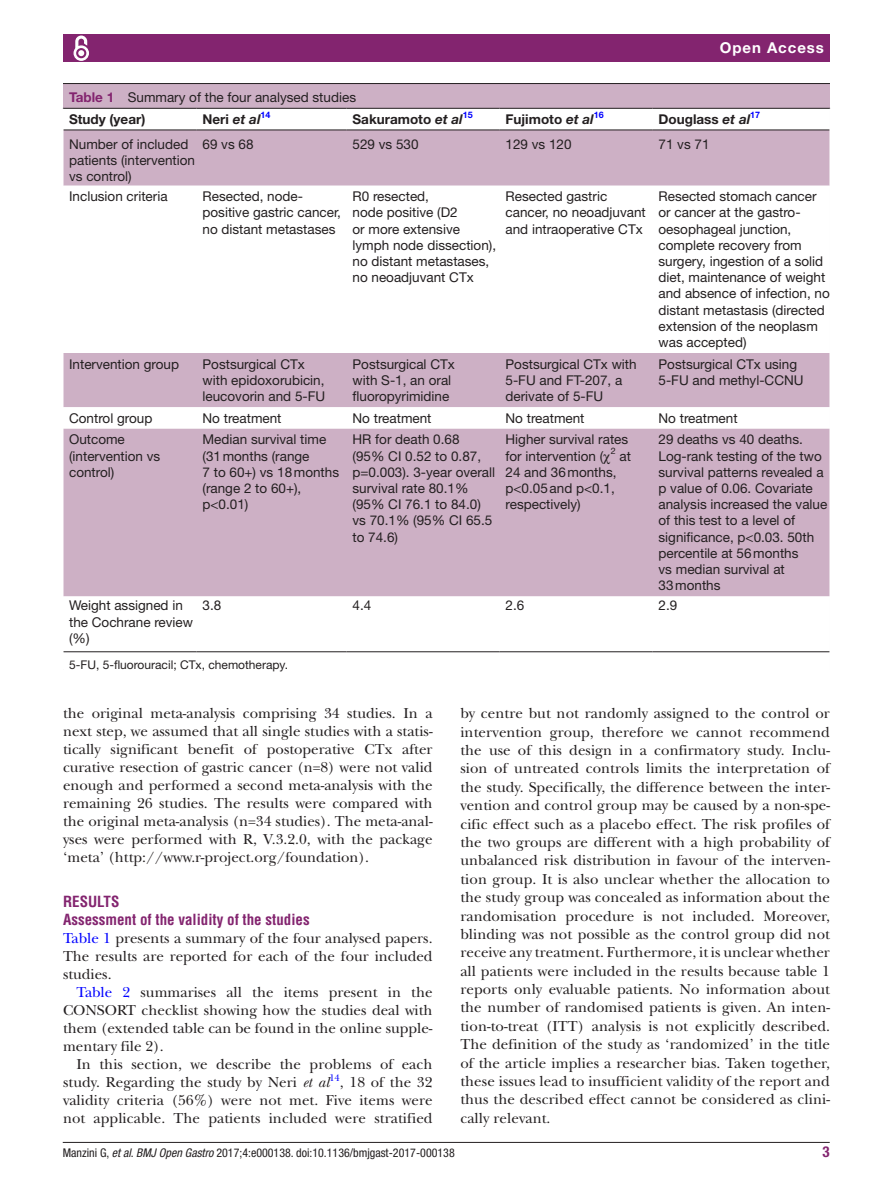
<style>
.page{position:relative;width:893px;height:1191px;background:#fff}
.page>*{position:absolute;margin:0;border:0;box-sizing:border-box;transform-origin:0 0}
.t1{font:15px/18.5px "New Baskerville";letter-spacing:.005em;color:#231f20;text-align:justify}
.t2{font:700 condensed 15px/18px "Helvetica LT Std";color:#83246f}
.t3{font:700 15px "Helvetica Neue LT Std";letter-spacing:.065em;color:#fff}
.t4{font:700 condensed 15px "Helvetica Neue LT Std";color:#83246f}
.t5{font:13.5px/16.2px "Helvetica Neue LT Std";color:#231f20}
.t6{font:700 13.5px "Helvetica Neue LT Std";color:#231f20}
.t7{font:condensed 12px "Helvetica Neue LT Std";color:#231f20}
.t8{font:12px "Helvetica Neue LT Std";color:#231f20}
.t9{font:9.9px "New Baskerville";color:#00f}
.s1{font-weight:700;color:#83246f}
.s2{font-weight:700}
.s3{font-style:italic}
.s4{color:#00f}
</style>
<div class="page">
<hr style="left:63px;top:1142px;width:767px;height:1px;background:#231f20">
<div style="left:63px;top:34px;width:767px;height:28px;background:#83246f"></div>
<svg style="left:73px;top:35px;width:16px;height:26px"></svg>
<div style="left:63px;top:84px;width:767px;height:585px;background:#cdb0c5"></div>
<hr style="left:63px;top:83px;width:767px;height:1px;background:#231f20">
<svg style="left:64px;top:109px;width:766px;height:559px"></svg>
<hr style="left:63px;top:108px;width:134px;height:1px;background:#231f20">
<hr style="left:63px;top:130px;width:134px;height:1px;background:#231f20">
<hr style="left:197px;top:108px;width:150px;height:1px;background:#231f20">
<hr style="left:197px;top:130px;width:150px;height:1px;background:#231f20">
<hr style="left:347px;top:108px;width:153px;height:1px;background:#231f20">
<hr style="left:347px;top:130px;width:153px;height:1px;background:#231f20">
<hr style="left:500px;top:108px;width:153px;height:1px;background:#231f20">
<hr style="left:500px;top:130px;width:153px;height:1px;background:#231f20">
<hr style="left:653px;top:108px;width:177px;height:1px;background:#231f20">
<hr style="left:653px;top:130px;width:177px;height:1px;background:#231f20">
<hr style="left:197px;top:651px;width:150px;height:1px;background:#231f20">
<hr style="left:347px;top:651px;width:153px;height:1px;background:#231f20">
<hr style="left:500px;top:651px;width:153px;height:1px;background:#231f20">
<hr style="left:63px;top:651px;width:134px;height:1px;background:#231f20">
<hr style="left:653px;top:651px;width:177px;height:1px;background:#231f20">
<svg style="left:63px;top:109px;width:1px;height:21px"></svg>
<hr style="left:63px;top:130px;width:1px;height:55px;background:#fff">
<hr style="left:63px;top:185px;width:1px;height:168px;background:#fff">
<hr style="left:63px;top:353px;width:1px;height:54px;background:#fff">
<svg style="left:63px;top:407px;width:1px;height:22px"></svg>
<hr style="left:63px;top:429px;width:1px;height:167px;background:#fff">
<hr style="left:63px;top:596px;width:1px;height:56px;background:#fff">
<svg style="left:63px;top:652px;width:1px;height:16px"></svg>
<hr style="left:63px;top:668px;width:767px;height:2px;background:#fff">
<svg style="left:603px;top:454px;width:7px;height:10px"></svg>
<p class="t3" style="left:720px;top:39px;width:106px">Open Access</p>
<p class="t5" style="left:69px;top:86px;width:289px;line-height:22px"><span class="s1">Table 1</span> Summary of the four analysed studies<br><span class="s2">Study (year)</span></p>
<p class="t6" style="left:203px;top:111px;width:69px">Neri <span class="s3">et al</span><sup>14</sup></p>
<p class="t6" style="left:353px;top:111px;width:122px">Sakuramoto <span class="s3">et al</span><sup>15</sup></p>
<p class="t6" style="left:506px;top:111px;width:100px">Fujimoto <span class="s3">et al</span><sup>16</sup></p>
<p class="t6" style="left:659px;top:111px;width:103px">Douglass <span class="s3">et al</span><sup>17</sup></p>
<p class="t5" style="left:69px;top:135px;width:128px">Number of included patients (intervention vs control)</p>
<p class="t5" style="left:203px;top:135px;width:53px">69 vs 68</p>
<p class="t5" style="left:353px;top:135px;width:68px">529 vs 530</p>
<p class="t5" style="left:506px;top:135px;width:68px">129 vs 120</p>
<p class="t5" style="left:658px;top:135px;width:53px">71 vs 71</p>
<p class="t5" style="left:69px;top:188px;width:100px">Inclusion criteria</p>
<p class="t5" style="left:203px;top:188px;width:140px">Resected, node&shy;positive gastric cancer, no distant metastases</p>
<p class="t5" style="left:353px;top:188px;width:145px">R0 resected,<br>node positive (D2<br>or more extensive lymph node dissection), no distant metastases, no neoadjuvant CTx</p>
<p class="t5" style="left:506px;top:188px;width:142px">Resected gastric cancer, no neoadjuvant and intraoperative CTx</p>
<p class="t5" style="left:658px;top:188px;width:173px">Resected stomach cancer or cancer at the gastro&shy;oesophageal junction, complete recovery from surgery, ingestion of a solid diet, maintenance of weight and absence of infection, no distant metastasis (directed extension of the neoplasm was accepted)</p>
<p class="t5" style="left:69px;top:355px;width:112px">Intervention group</p>
<p class="t5" style="left:203px;top:355px;width:124px">Postsurgical CTx with epidoxorubicin, leucovorin and 5-FU</p>
<p class="t5" style="left:353px;top:355px;width:104px">Postsurgical CTx with S-1, an oral fluoropyrimidine</p>
<p class="t5" style="left:506px;top:355px;width:133px">Postsurgical CTx with<br>5-FU and FT-207, a derivate of 5-FU</p>
<p class="t5" style="left:658px;top:355px;width:147px">Postsurgical CTx using<br>5-FU and methyl-CCNU</p>
<p class="t5" style="left:69px;top:409px;width:85px">Control group</p>
<p class="t5" style="left:203px;top:409px;width:81px">No treatment</p>
<p class="t5" style="left:353px;top:409px;width:81px">No treatment</p>
<p class="t5" style="left:506px;top:409px;width:81px">No treatment</p>
<p class="t5" style="left:658px;top:409px;width:81px">No treatment</p>
<p class="t5" style="left:69px;top:431px;width:93px">Outcome (intervention vs control)</p>
<p class="t5" style="left:203px;top:431px;width:138px">Median survival time (31months (range<br>7 to 60+) vs 18months (range 2 to 60+), p&lt;0.01)</p>
<p class="t5" style="left:353px;top:431px;width:144px">HR for death 0.68<br>(95% CI 0.52 to 0.87, p=0.003). 3-year overall survival rate 80.1% (95% CI 76.1 to 84.0) vs 70.1% (95% CI 65.5 to 74.6)</p>
<p class="t5" style="left:506px;top:431px;width:124px">Higher survival rates for intervention (</p>
<p class="t5" style="left:659px;top:431px;width:170px">29 deaths vs 40 deaths.<br>Log-rank testing of the two survival patterns revealed a p value of 0.06. Covariate analysis increased the value of this test to a level of significance, p&lt;0.03. 50th percentile at 56months<br>vs median survival at<br>33months</p>
<p class="t5" style="left:506px;top:447px;width:127px;text-indent:105px"><sup>2</sup> at<br>24 and 36months, p&lt;0.05and p&lt;0.1, respectively)</p>
<p class="t5" style="left:69px;top:597px;width:125px">Weight assigned in the Cochrane review (%)</p>
<p class="t5" style="left:203px;top:597px;width:20px">3.8</p>
<p class="t5" style="left:353px;top:597px;width:20px">4.4</p>
<p class="t5" style="left:506px;top:597px;width:20px">2.6</p>
<p class="t5" style="left:659px;top:597px;width:20px">2.9</p>
<p class="t8" style="left:69px;top:658px;width:220px">5-FU, 5-fluorouracil; CTx, chemotherapy.</p>
<p class="t1" style="left:63px;top:704px;width:371px;line-height:18px">the original meta-analysis comprising 34 studies. In a next step, we assumed that all single studies with a statis&shy;tically significant benefit of postoperative CTx after curative resection of gastric cancer (n=8) were not valid enough and performed a second meta-analysis with the remaining 26 studies. The results were compared with the original meta-analysis (n=34 studies). The meta-anal&shy;yses were performed with R, V.3.2.0, with the package ‘meta’ (http://www.r-project.org/foundation).</p>
<p class="t2" style="left:63px;top:892px;width:248px">Results<br>Assessment of the validity of the studies</p>
<p class="t1" style="left:63px;top:929px;width:371px;line-height:18px"><span class="s4">Table 1</span> presents a summary of the four analysed papers.<br>The results are reported for each of the four included studies.</p>
<p class="t1" style="left:63px;top:983px;width:371px;line-height:18px;text-indent:14px"><span class="s4">Table 2</span> summarises all the items present in the CONSORT checklist showing how the studies deal with them (extended table can be found in the online supple&shy;mentary file 2).</p>
<p class="t1" style="left:63px;top:1055px;width:371px;line-height:18px;text-indent:14px">In this section, we describe the problems of each study. Regarding the study by Neri <span class="s3">et al</span></p>
<p class="t1" style="left:460px;top:704px;width:371px">by centre but not randomly assigned to the control or intervention group, therefore we cannot recommend the use of this design in a confirmatory study. Inclu&shy;sion of untreated controls limits the interpretation of the study. Specifically, the difference between the inter&shy;vention and control group may be caused by a non-spe&shy;cific effect such as a placebo effect. The risk profiles of the two groups are different with a high probability of unbalanced risk distribution in favour of the interven&shy;tion group. It is also unclear whether the allocation to the study group was concealed as information about the randomisation procedure is not included. Moreover, blinding was not possible as the control group did not receive any treatment. Furthermore, it is unclear whether all patients were included in the results because table 1 reports only evaluable patients. No information about the number of randomised patients is given. An inten&shy;tion-to-treat (ITT) analysis is not explicitly described.<br>The definition of the study as ‘randomized’ in the title of the article implies a researcher bias. Taken together, these issues lead to insufficient validity of the report and thus the described effect cannot be considered as clini&shy;cally relevant.</p>
<p class="t9" style="left:329px;top:1071px;width:12px">14</p>
<p class="t1" style="left:63px;top:1073px;width:371px;line-height:18px;text-indent:277px">, 18 of the 32 validity criteria (56%) were not met. Five items were not applicable. The patients included were stratified</p>
<p class="t7" style="left:63px;top:1145px;width:394px">Manzini G, <span class="s3">et al</span>. <span class="s3">BMJ Open Gastro</span> 2017;4:e000138. doi:10.1136/bmjgast-2017-000138</p>
<p class="t4" style="left:822px;top:1142px;width:9px">3</p>
</div>
